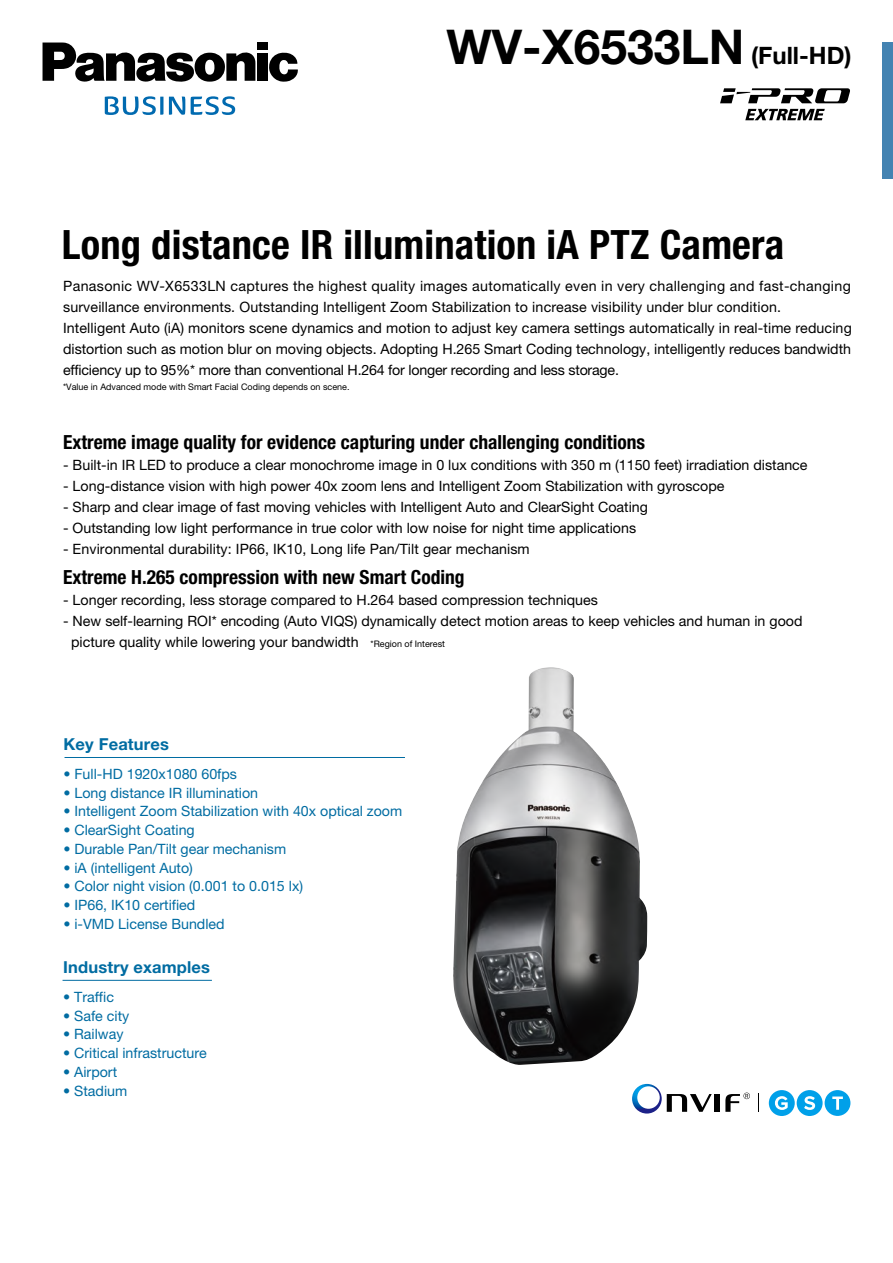
<style>
.page{position:relative;width:893px;height:1263px;background:#fff}
.page>*{position:absolute;margin:0;border:0;box-sizing:border-box;transform-origin:0 0}
.t1{font:700 48px "Helvetica Neue LT Std";color:#000}
.t2{font:700 condensed 40.5px "Helvetica Neue LT Std";letter-spacing:.005em;color:#000}
.t3{font:700 condensed 19.5px "Helvetica Neue LT Std";color:#000}
.t4{font:700 16.5px "Helvetica Neue LT Std";letter-spacing:.01em;color:#006ca2}
.t5{font:14.25px/21px "Helvetica Neue LT Std";color:#000}
.t6{font:14.25px "Helvetica Neue LT Std";color:#006ca2}
.t7{font:9px "Helvetica Neue LT Std";color:#000}
.s1{font-size:24px}
.s2{font-size:9px}
</style>
<div class="page">
<svg style="left:269px;top:52px;width:29px;height:30px"></svg>
<div style="left:258px;top:43px;width:10px;height:7px;background:#000"></div>
<div style="left:258px;top:53px;width:10px;height:28px;background:#000"></div>
<svg style="left:43px;top:43px;width:212px;height:39px"></svg>
<svg style="left:105px;top:96px;width:58px;height:19px"></svg>
<svg style="left:169px;top:97px;width:16px;height:18px"></svg>
<svg style="left:191px;top:96px;width:44px;height:19px"></svg>
<div style="left:882px;top:43px;width:11px;height:136px;background:#4483b2"></div>
<hr style="left:65px;top:757px;width:340px;height:1px;background:#006ca2">
<hr style="left:63px;top:980px;width:149px;height:1px;background:#006ca2">
<svg style="left:745px;top:109px;width:80px;height:11px"></svg>
<svg style="left:720px;top:88px;width:130px;height:15px"></svg>
<img style="left:453px;top:667px;width:194px;height:398px">
<div style="left:714px;top:1094px;width:5px;height:18px;background:#000"></div>
<svg style="left:632px;top:1084px;width:80px;height:29px"></svg>
<svg style="left:725px;top:1092px;width:25px;height:20px"></svg>
<svg style="left:758px;top:1093px;width:1px;height:19px"></svg>
<div style="left:797px;top:1090px;width:26px;height:26px;background:#00a0e9;border-radius:50%"></div>
<svg style="left:804px;top:1096px;width:11px;height:14px"></svg>
<div style="left:769px;top:1090px;width:26px;height:26px;background:#00a0e9;border-radius:50%"></div>
<svg style="left:775px;top:1096px;width:13px;height:14px"></svg>
<div style="left:825px;top:1090px;width:25px;height:26px;background:#00a0e9;border-radius:50%"></div>
<svg style="left:832px;top:1096px;width:11px;height:14px"></svg>
<h1 class="t1" style="left:447px;top:17px;width:406px">WV-X6533LN <span class="s1">(Full-HD)</span></h1>
<h2 class="t2" style="left:62px;top:220px;width:724px">Long distance IR illumination iA PTZ Camera</h2>
<p class="t5" style="left:63px;top:275px;width:790px">Panasonic WV-X6533LN captures the highest quality images automatically even in very challenging and fast-changing surveillance environments. Outstanding Intelligent Zoom Stabilization to increase visibility under blur condition.<br>Intelligent Auto (iA) monitors scene dynamics and motion to adjust key camera settings automatically in real-time reducing distortion such as motion blur on moving objects. Adopting H.265 Smart Coding technology, intelligently reduces bandwidth efficiency up to 95%* more than conventional H.264 for longer recording and less storage.</p>
<p class="t7" style="left:63px;top:381px;width:288px">*Value in Advanced mode with Smart Facial Coding depends on scene.</p>
<h3 class="t3" style="left:63px;top:430px;width:583px">Extreme image quality for evidence capturing under challenging conditions</h3>
<p class="t5" style="left:63px;top:454px;width:746px">- Built-in IR LED to produce a clear monochrome image in 0 lux conditions with 350 m (1150 feet) irradiation distance</p>
<p class="t5" style="left:63px;top:475px;width:663px">- Long-distance vision with high power 40x zoom lens and Intelligent Zoom Stabilization with gyroscope</p>
<p class="t5" style="left:63px;top:496px;width:586px">- Sharp and clear image of fast moving vehicles with Intelligent Auto and ClearSight Coating</p>
<p class="t5" style="left:63px;top:517px;width:574px">- Outstanding low light performance in true color with low noise for night time applications</p>
<p class="t5" style="left:63px;top:538px;width:468px">- Environmental durability: IP66, IK10, Long life Pan/Tilt gear mechanism</p>
<h3 class="t3" style="left:63px;top:565px;width:403px">Extreme H.265 compression with new Smart Coding</h3>
<p class="t5" style="left:63px;top:589px;width:536px">- Longer recording, less storage compared to H.264 based compression techniques</p>
<p class="t5" style="left:71px;top:610px;width:733px;text-indent:-8px">- New self-learning ROI* encoding (Auto VIQS) dynamically detect motion areas to keep vehicles and human in good picture quality while lowering your bandwidth <span class="s2">*Region of Interest</span></p>
<p class="t4" style="left:64px;top:734px;width:107px">Key Features</p>
<p class="t6" style="left:63px;top:765px;width:175px">• Full-HD 1920x1080 60fps</p>
<p class="t6" style="left:63px;top:784px;width:196px">• Long distance IR illumination</p>
<p class="t6" style="left:63px;top:803px;width:340px">• Intelligent Zoom Stabilization with 40x optical zoom</p>
<p class="t6" style="left:63px;top:822px;width:133px">• ClearSight Coating</p>
<p class="t6" style="left:63px;top:840px;width:224px">• Durable Pan/Tilt gear mechanism</p>
<p class="t6" style="left:63px;top:859px;width:131px">• iA (intelligent Auto)</p>
<p class="t6" style="left:63px;top:878px;width:241px">• Color night vision (0.001 to 0.015 lx)</p>
<p class="t6" style="left:63px;top:897px;width:133px">• IP66, IK10 certified</p>
<p class="t6" style="left:63px;top:915px;width:163px">• i-VMD License Bundled</p>
<p class="t4" style="left:63px;top:957px;width:148px">Industry examples</p>
<p class="t6" style="left:63px;top:988px;width:52px">• Traffic</p>
<p class="t6" style="left:63px;top:1007px;width:68px">• Safe city</p>
<p class="t6" style="left:63px;top:1026px;width:62px">• Railway</p>
<p class="t6" style="left:63px;top:1044px;width:145px">• Critical infrastructure</p>
<p class="t6" style="left:63px;top:1063px;width:56px">• Airport</p>
<p class="t6" style="left:63px;top:1082px;width:66px">• Stadium</p>
</div>
